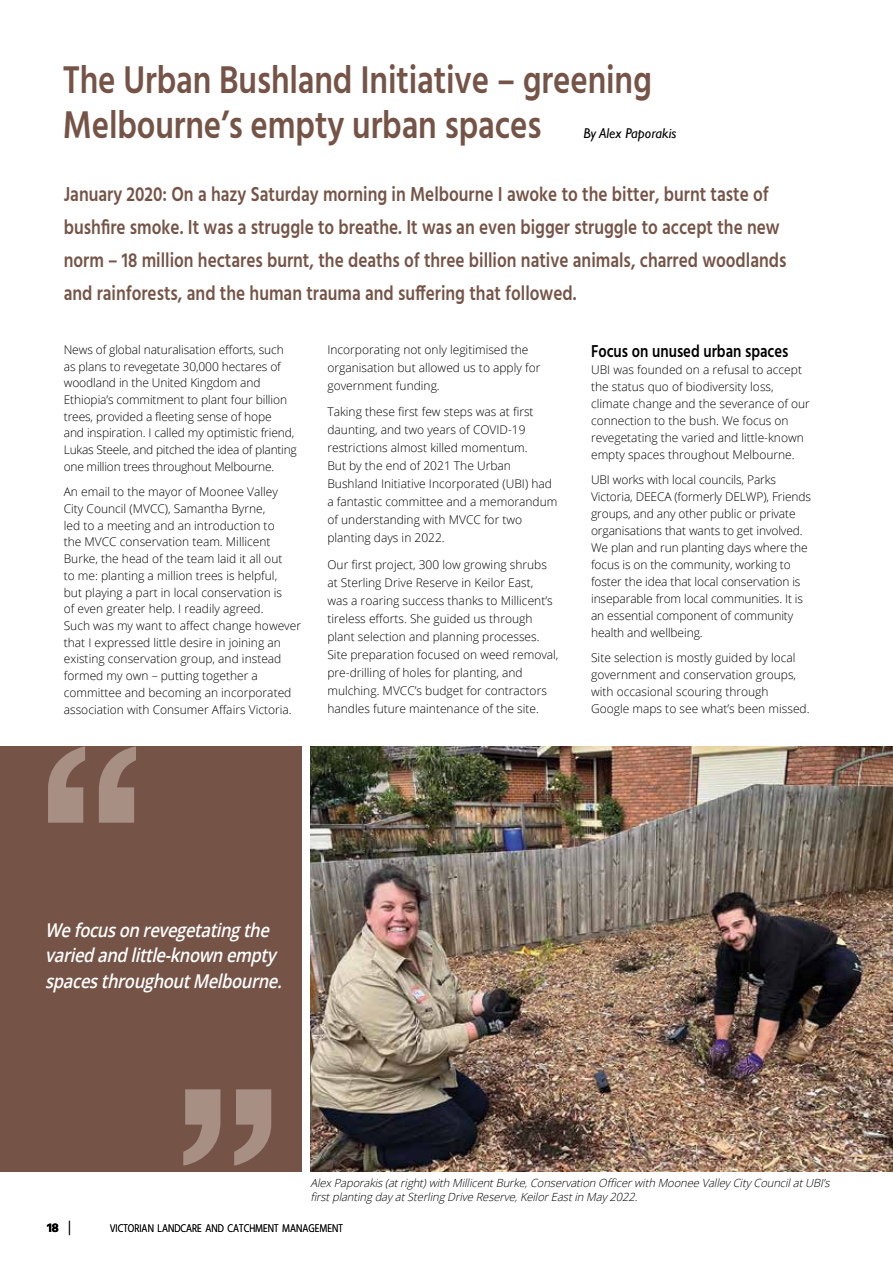
<style>
.page{position:relative;width:893px;height:1263px;background:#fff}
.page>*{position:absolute;margin:0;border:0;box-sizing:border-box;transform-origin:0 0}
.t1{font:600 39.6px/45px "Hind";letter-spacing:-.005em;color:#755447;scale:.83 1}
.t2{font:600 20.7px/33px "Hind";color:#755447;scale:.83 1}
.t3{font:italic 600 18.9px/25.5px "Open Sans";color:#fff;scale:.87 1}
.t4{font:600 17.7px "Hind";color:#000;scale:.83 1}
.t5{font:300 16.2px "Hind";color:#000;scale:.83 1}
.t6{font:italic 14.25px "Gill Sans";color:#000}
.t7{font:700 12.75px "Hind";color:#000}
.t8{font:300 12px/16.8px "Open Sans";color:#000}
.t9{font:300 11.4px "Hind";color:#000;scale:.83 1}
.t10{font:italic 300 11.25px/14.2px "Open Sans";color:#000}
</style>
<div class="page">
<img style="left:310px;top:746px;width:583px;height:426px">
<div style="left:0;top:746px;width:302px;height:426px;background:#755447"></div>
<svg style="left:48px;top:746px;width:88px;height:77px"></svg>
<svg style="left:183px;top:1089px;width:88px;height:76px"></svg>
<h1 class="t1" style="left:63px;top:60px;width:711px">The Urban Bushland Initiative – greening<br>Melbourne’s empty urban spaces</h1>
<p class="t6" style="left:584px;top:125px;width:94px">By Alex Paporakis</p>
<p class="t2" style="left:64px;top:179px;width:872px">January 2020: On a hazy Saturday morning in Melbourne I awoke to the bitter, burnt taste of bushfire smoke. It was a struggle to breathe. It was an even bigger struggle to accept the new norm – 18 million hectares burnt, the deaths of three billion native animals, charred woodlands and rainforests, and the human trauma and suffering that followed.</p>
<p class="t8" style="left:64px;top:341px;width:235px">News of global naturalisation efforts, such as plans to revegetate 30,000 hectares of woodland in the United Kingdom and Ethiopia’s commitment to plant four billion trees, provided a fleeting sense of hope<br>and inspiration. I called my optimistic friend, Lukas Steele, and pitched the idea of planting one million trees throughout Melbourne.</p>
<p class="t8" style="left:64px;top:483px;width:239px">An email to the mayor of Moonee Valley<br>City Council (MVCC), Samantha Byrne,<br>led to a meeting and an introduction to<br>the MVCC conservation team. Millicent Burke, the head of the team laid it all out<br>to me: planting a million trees is helpful,<br>but playing a part in local conservation is<br>of even greater help. I readily agreed.<br>Such was my want to affect change however that I expressed little desire in joining an existing conservation group, and instead formed my own – putting together a committee and becoming an incorporated association with Consumer Affairs Victoria.</p>
<p class="t8" style="left:327px;top:340px;width:214px;line-height:18px">Incorporating not only legitimised the organisation but allowed us to apply for government funding.</p>
<p class="t8" style="left:327px;top:403px;width:231px;line-height:18px">Taking these first few steps was at first daunting, and two years of COVID-19 restrictions almost killed momentum.<br>But by the end of 2021 The Urban Bushland Initiative Incorporated (UBI) had a fantastic committee and a memorandum of understanding with MVCC for two planting days in 2022.</p>
<p class="t8" style="left:327px;top:555px;width:233px;line-height:18px">Our first project, 300 low growing shrubs at Sterling Drive Reserve in Keilor East,<br>was a roaring success thanks to Millicent’s tireless efforts. She guided us through plant selection and planning processes.<br>Site preparation focused on weed removal, pre-drilling of holes for planting, and mulching. MVCC’s budget for contractors handles future maintenance of the site.</p>
<h3 class="t4" style="left:591px;top:339px;width:239px">Focus on unused urban spaces</h3>
<p class="t8" style="left:591px;top:361px;width:220px">UBI was founded on a refusal to accept the status quo of biodiversity loss, climate change and the severance of our connection to the bush. We focus on revegetating the varied and little-known empty spaces throughout Melbourne.</p>
<p class="t8" style="left:591px;top:471px;width:222px">UBI works with local councils, Parks Victoria, DEECA (formerly DELWP), Friends groups, and any other public or private organisations that wants to get involved.<br>We plan and run planting days where the focus is on the community, working to foster the idea that local conservation is inseparable from local communities. It is an essential component of community health and wellbeing.</p>
<p class="t8" style="left:591px;top:649px;width:220px">Site selection is mostly guided by local government and conservation groups, with occasional scouring through Google maps to see what’s been missed.</p>
<h3 class="t3" style="left:45px;top:917px;width:279px">Wefocusonrevegetatingthe variedandlittle-knownempty spacesthroughoutMelbourne.</h3>
<p class="t10" style="left:310px;top:1175px;width:524px">AlexPaporakis(atright)with MillicentBurke,Conservation Officerwith Moonee Valley City CouncilatUBI’s firstplantingday atSterlingDrive Reserve,KeilorEastin May 2022.</p>
<h3 class="t5" style="left:68px;top:1216px;width:5px">|</h3>
<p class="t7" style="left:47px;top:1220px;width:13px">18</p>
<p class="t9" style="left:110px;top:1221px;width:282px">VICTORIAN LANDCARE AND CATCHMENT MANAGEMENT</p>
</div>
